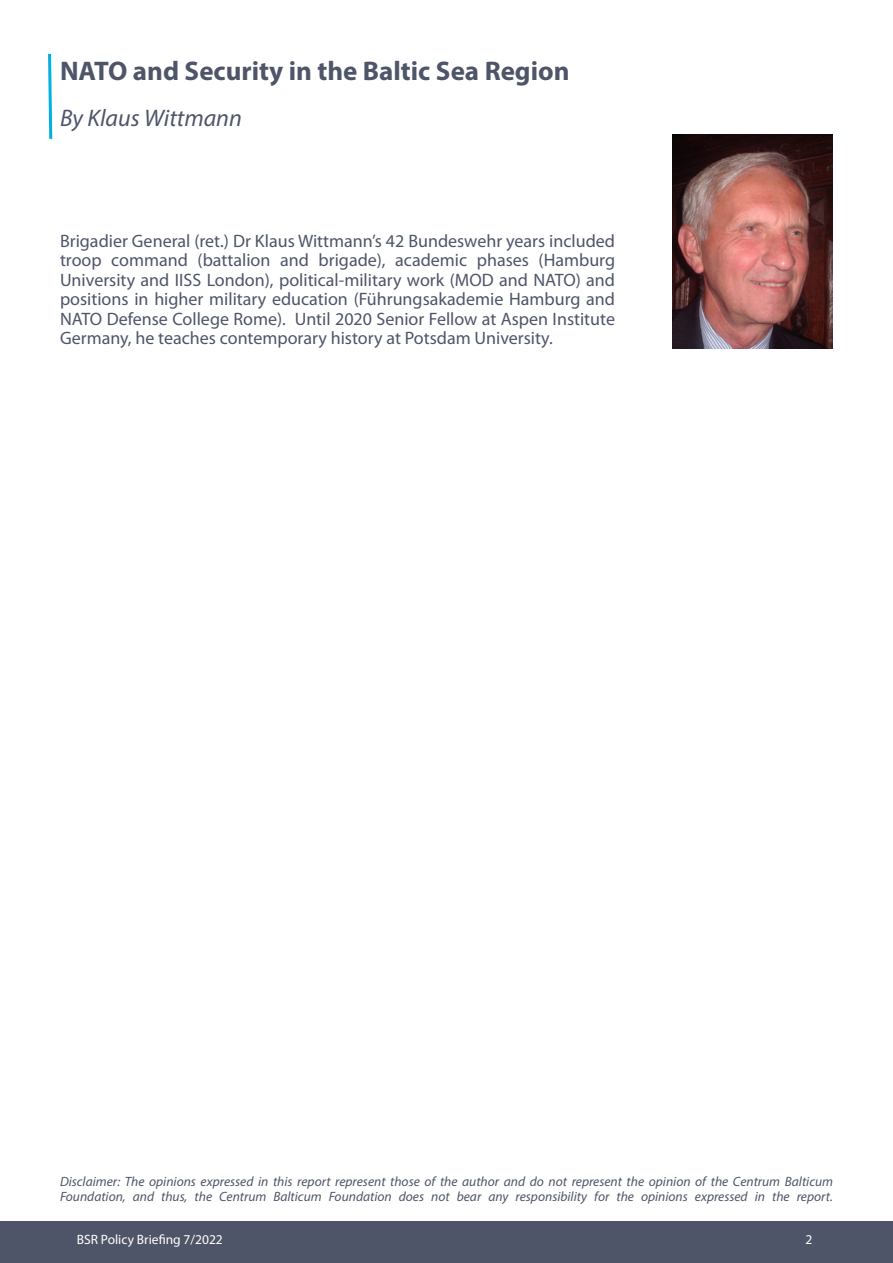
<style>
.page{position:relative;width:893px;height:1263px;background:#fff}
.page>*{position:absolute;margin:0;border:0;box-sizing:border-box;transform-origin:0 0}
.t1{font:700 27px "Myriad Pro";color:#4f5569}
.t2{font:italic 24px "Myriad Pro";color:#4f5569}
.t3{font:18px/19.4px "Myriad Pro";color:#4f5569;text-align:justify}
.t4{font:italic 13.5px/14.5px "Myriad Pro";color:#4f5569}
.t5{font:13.5px "Myriad Pro";color:#fff}
</style>
<div class="page">
<div style="left:0;top:1221px;width:893px;height:42px;background:#4f5569"></div>
<svg style="left:48px;top:53px;width:5px;height:86px"></svg>
<img style="left:673px;top:135px;width:160px;height:213px">
<h1 class="t1" style="left:60px;top:54px;width:511px">NATO and Security in the Baltic Sea Region</h1>
<h2 class="t2" style="left:60px;top:103px;width:183px">By Klaus Wittmann</h2>
<p class="t3" style="left:60px;top:232px;width:557px">Brigadier General (ret.) Dr Klaus Wittmann’s 42 Bundeswehr years included troop command (battalion and brigade), academic phases (Hamburg University and IISS London), political-military work (MOD and NATO) and positions in higher military education (Führungsakademie Hamburg and NATO Defense College Rome). Until 2020 Senior Fellow at Aspen Institute Germany, he teaches contemporary history at Potsdam University.</p>
<p class="t4" style="left:60px;top:1174px;width:774px">Disclaimer: The opinions expressed in this report represent those of the author and do not represent the opinion of the Centrum Balticum<br>Foundation, and thus, the Centrum Balticum Foundation does not bear any responsibility for the opinions expressed in the report.</p>
<p class="t5" style="left:77px;top:1232px;width:148px">BSR Policy Briefing 7/2022</p>
<p class="t5" style="left:805px;top:1232px;width:8px">2</p>
</div>
